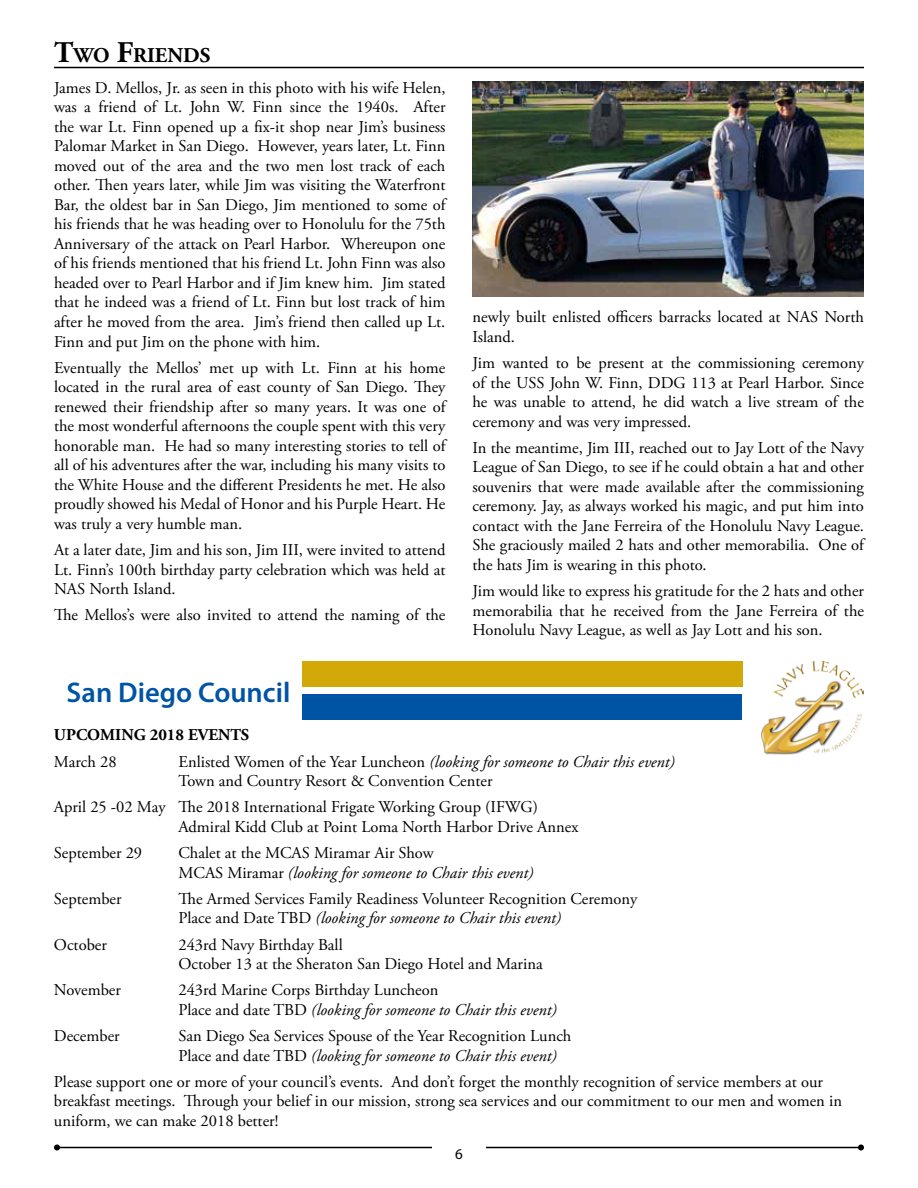
<style>
.page{position:relative;width:918px;height:1188px;background:#fff}
.page>*{position:absolute;margin:0;border:0;box-sizing:border-box;transform-origin:0 0}
.t1{font:600 28.5px "Myriad Pro";color:#0054a4}
.t2{font:700 21px "Adobe Garamond Pro";color:#000}
.t3{font:16.5px/19.5px "Adobe Garamond Pro";color:#000}
.t4{font:700 16.5px "Adobe Garamond Pro";color:#000}
.t5{font:15px "Myriad Pro";color:#000}
.s1{font-size:30px}
.s2{font-style:italic}
</style>
<div class="page">
<hr style="left:486px;top:1147px;width:375px;height:1px;background:#000">
<svg style="left:858px;top:1144px;width:6px;height:6px"></svg>
<hr style="left:57px;top:1147px;width:375px;height:1px;background:#000">
<svg style="left:54px;top:1144px;width:6px;height:6px"></svg>
<img style="left:472px;top:81px;width:392px;height:216px">
<hr style="left:54px;top:67px;width:810px;height:1px;background:#000">
<div style="left:302px;top:695px;width:440px;height:25px;background:#0054a4"></div>
<div style="left:302px;top:662px;width:440px;height:25px;background:#d3a809"></div>
<img style="left:761px;top:662px;width:103px;height:93px">
<p class="t2" style="left:54px;top:43px;width:158px"><span class="s1">T</span>WO <span class="s1">F</span>RIENDS</p>
<p class="t3" style="left:54px;top:79px;width:393px;text-align:justify">James D. Mellos, Jr. as seen in this photo with his wife Helen, was a friend of Lt. John W. Finn since the 1940s. After the war Lt. Finn opened up a fix-it shop near Jim’s business Palomar Market in San Diego. However, years later, Lt. Finn moved out of the area and the two men lost track of each other. Then years later, while Jim was visiting the Waterfront Bar, the oldest bar in San Diego, Jim mentioned to some of his friends that he was heading over to Honolulu for the 75th Anniversary of the attack on Pearl Harbor. Whereupon one of his friends mentioned that his friend Lt. John Finn was also headed over to Pearl Harbor and if Jim knew him. Jim stated that he indeed was a friend of Lt. Finn but lost track of him after he moved from the area. Jim’s friend then called up Lt.<br>Finn and put Jim on the phone with him.</p>
<p class="t3" style="left:54px;top:358px;width:393px;text-align:justify">Eventually the Mellos’ met up with Lt. Finn at his home located in the rural area of east county of San Diego. They renewed their friendship after so many years. It was one of the most wonderful afternoons the couple spent with this very honorable man. He had so many interesting stories to tell of all of his adventures after the war, including his many visits to the White House and the different Presidents he met. He also proudly showed his Medal of Honor and his Purple Heart. He was truly a very humble man.</p>
<p class="t3" style="left:54px;top:541px;width:393px;text-align:justify">At a later date, Jim and his son, Jim III, were invited to attend Lt. Finn’s 100th birthday party celebration which was held at NAS North Island.</p>
<p class="t3" style="left:54px;top:606px;width:393px">The Mellos’s were also invited to attend the naming of the</p>
<h1 class="t1" style="left:67px;top:674px;width:225px">San Diego Council</h1>
<p class="t3" style="left:472px;top:308px;width:393px">newly built enlisted officers barracks located at NAS North<br>Island.</p>
<p class="t3" style="left:472px;top:354px;width:393px;text-align:justify">Jim wanted to be present at the commissioning ceremony of the USS John W. Finn, DDG 113 at Pearl Harbor. Since he was unable to attend, he did watch a live stream of the ceremony and was very impressed.</p>
<p class="t3" style="left:472px;top:439px;width:393px;text-align:justify">In the meantime, Jim III, reached out to Jay Lott of the Navy League of San Diego, to see if he could obtain a hat and other souvenirs that were made available after the commissioning ceremony. Jay, as always worked his magic, and put him into contact with the Jane Ferreira of the Honolulu Navy League.<br>She graciously mailed 2 hats and other memorabilia. One of the hats Jim is wearing in this photo.</p>
<p class="t3" style="left:472px;top:582px;width:393px;text-align:justify">Jim would like to express his gratitude for the 2 hats and other memorabilia that he received from the Jane Ferreira of the Honolulu Navy League, as well as Jay Lott and his son.</p>
<p class="t4" style="left:54px;top:725px;width:197px">UPCOMING 2018 EVENTS</p>
<p class="t3" style="left:54px;top:752px;width:64px">March 28</p>
<p class="t3" style="left:178px;top:752px;width:498px">Enlisted Women of the Year Luncheon <span class="s2">(looking for someone to Chair this event)<br></span>Town and Country Resort &amp; Convention Center</p>
<p class="t3" style="left:178px;top:798px;width:402px;text-indent:-124px">April 25 -02 May The 2018 International Frigate Working Group (IFWG)<br>Admiral Kidd Club at Point Loma North Harbor Drive Annex</p>
<p class="t3" style="left:54px;top:844px;width:90px">September 29</p>
<p class="t3" style="left:178px;top:844px;width:357px">Chalet at the MCAS Miramar Air Show<br>MCAS Miramar <span class="s2">(looking for someone to Chair this event)</span></p>
<p class="t3" style="left:54px;top:889px;width:69px">September</p>
<p class="t3" style="left:178px;top:889px;width:460px">The Armed Services Family Readiness Volunteer Recognition Ceremony<br>Place and Date TBD <span class="s2">(looking for someone to Chair this event)</span></p>
<p class="t3" style="left:54px;top:935px;width:54px">October</p>
<p class="t3" style="left:178px;top:935px;width:366px">243rd Navy Birthday Ball<br>October 13 at the Sheraton San Diego Hotel and Marina</p>
<p class="t3" style="left:54px;top:981px;width:68px">November</p>
<p class="t3" style="left:178px;top:981px;width:380px">243rd Marine Corps Birthday Luncheon<br>Place and date TBD <span class="s2">(looking for someone to Chair this event)</span></p>
<p class="t3" style="left:54px;top:1027px;width:67px">December</p>
<p class="t3" style="left:178px;top:1027px;width:394px">San Diego Sea Services Spouse of the Year Recognition Lunch<br>Place and date TBD <span class="s2">(looking for someone to Chair this event)</span></p>
<p class="t3" style="left:54px;top:1072px;width:790px">Please support one or more of your council’s events. And don’t forget the monthly recognition of service members at our breakfast meetings. Through your belief in our mission, strong sea services and our commitment to our men and women in uniform, we can make 2018 better!</p>
<p class="t5" style="left:455px;top:1144px;width:9px">6</p>
</div>
